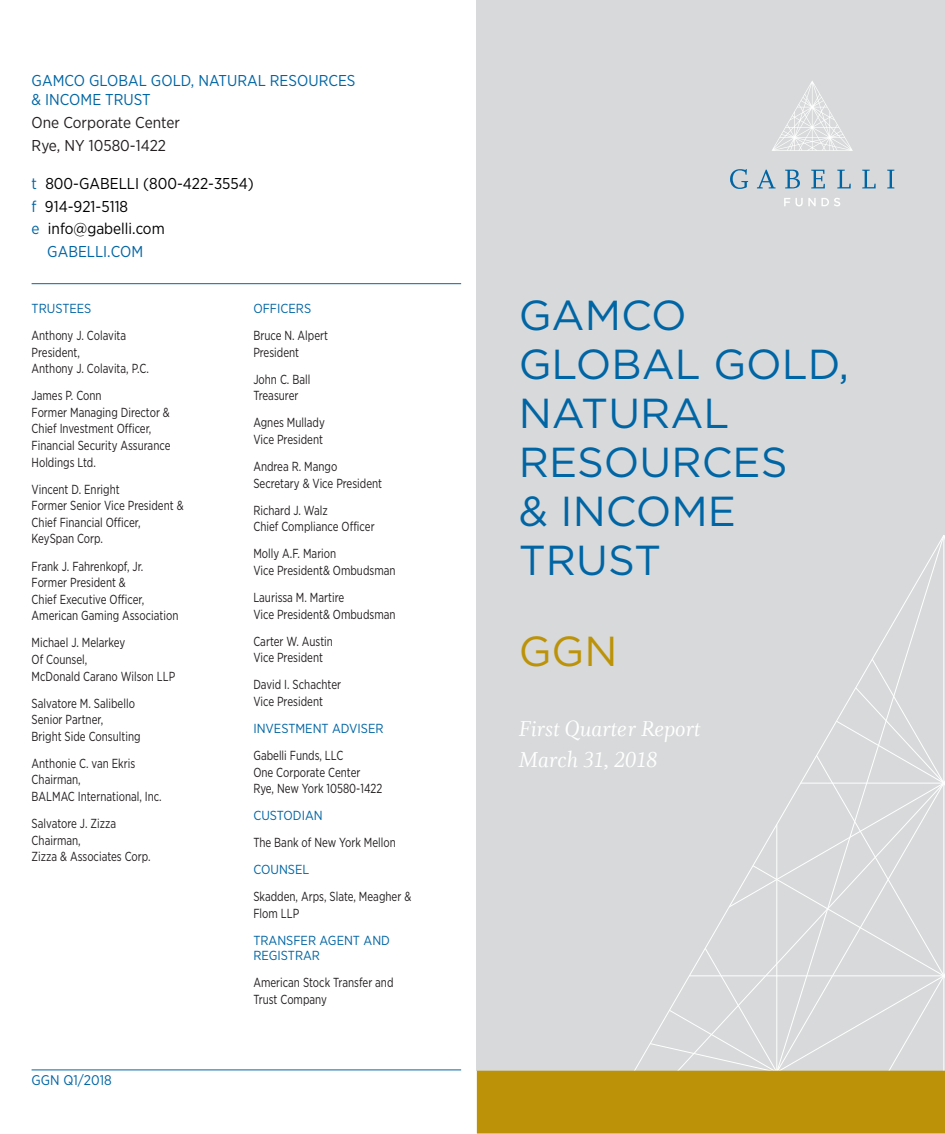
<style>
.page{position:relative;width:945px;height:1134px;background:#fff}
.page>*{position:absolute;margin:0;border:0;box-sizing:border-box;transform-origin:0 0}
.t1{font:41.82px/48.8px "Gotham";color:#0065a4}
.t2{font:41.82px "Gotham";color:#bc9308}
.t3{font:24.5px/31.5px "Whitman Italic LF";color:#fff}
.t4{font:15.75px "Gotham Narrow";color:#000}
.t5{font:15.75px/19.2px "Gotham Narrow";color:#0065a4}
.t6{font:15.75px/22.8px "Gotham Narrow";color:#231f20}
.t7{font:14px "Gotham Narrow";color:#0065a4}
.t8{font:13.12px/16.6px "Gotham Narrow";color:#231f20;scale:.87 1}
.t9{font:13.12px/14.9px "Gotham Narrow";color:#0065a4}
.s1{color:#0065a4}
</style>
<div class="page">
<div style="left:477px;top:0;width:468px;height:1071px;background:#d7d9da"></div>
<hr style="left:32px;top:283px;width:429px;height:1px;background:#0065a4">
<hr style="left:32px;top:1069px;width:429px;height:1px;background:#0065a4">
<svg style="left:772px;top:81px;width:81px;height:70px"></svg>
<svg style="left:784px;top:198px;width:56px;height:8px"></svg>
<svg style="left:757px;top:170px;width:19px;height:18px"></svg>
<svg style="left:785px;top:170px;width:15px;height:18px"></svg>
<svg style="left:811px;top:170px;width:14px;height:18px"></svg>
<svg style="left:837px;top:170px;width:14px;height:18px"></svg>
<svg style="left:862px;top:170px;width:14px;height:18px"></svg>
<svg style="left:887px;top:170px;width:7px;height:18px"></svg>
<svg style="left:730px;top:169px;width:18px;height:20px"></svg>
<svg style="left:753px;top:535px;width:192px;height:330px"></svg>
<svg style="left:815px;top:754px;width:130px;height:111px"></svg>
<svg style="left:599px;top:865px;width:346px;height:206px"></svg>
<hr style="left:689px;top:975px;width:256px;height:1px;background:#fff">
<div style="left:477px;top:1071px;width:468px;height:63px;background:#bc9308"></div>
<p class="t5" style="left:32px;top:72px;width:325px">GAMCO GLOBAL GOLD, NATURAL RESOURCES &amp; INCOME TRUST</p>
<p class="t6" style="left:32px;top:112px;width:150px">One Corporate Center<br>Rye, NY 10580-1422</p>
<p class="t4" style="left:32px;top:178px;width:224px"><span class="s1">t</span> 800-GABELLI (800-422-3554)</p>
<p class="t4" style="left:32px;top:200px;width:98px"><span class="s1">f</span> 914-921-5118</p>
<p class="t4" style="left:32px;top:223px;width:135px"><span class="s1">e</span> info@gabelli.com</p>
<p class="t5" style="left:47px;top:243px;width:97px">GABELLI.COM</p>
<p class="t9" style="left:32px;top:302px;width:61px">TRUSTEES</p>
<p class="t8" style="left:32px;top:328px;width:137px">Anthony J. Colavita<br>President,<br>Anthony J. Colavita, P.C.</p>
<p class="t8" style="left:32px;top:388px;width:161px">James P. Conn<br>Former Managing Director &amp;<br>Chief Investment Officer,<br>Financial Security Assurance<br>Holdings Ltd.</p>
<p class="t8" style="left:32px;top:482px;width:176px">Vincent D. Enright<br>Former Senior Vice President &amp;<br>Chief Financial Officer,<br>KeySpan Corp.</p>
<p class="t8" style="left:32px;top:558px;width:170px">Frank J. Fahrenkopf, Jr.<br>Former President &amp;<br>Chief Executive Officer,<br>American Gaming Association</p>
<p class="t8" style="left:32px;top:635px;width:167px">Michael J. Melarkey<br>Of Counsel,<br>McDonald Carano Wilson LLP</p>
<p class="t8" style="left:32px;top:696px;width:127px">Salvatore M. Salibello<br>Senior Partner,<br>Bright Side Consulting</p>
<p class="t8" style="left:32px;top:756px;width:151px">Anthonie C. van Ekris<br>Chairman,<br>BALMAC International, Inc.</p>
<p class="t8" style="left:32px;top:816px;width:139px">Salvatore J. Zizza<br>Chairman,<br>Zizza &amp; Associates Corp.</p>
<p class="t7" style="left:32px;top:1075px;width:82px">GGN Q1/2018</p>
<p class="t9" style="left:253px;top:302px;width:59px">OFFICERS</p>
<p class="t8" style="left:253px;top:328px;width:87px">Bruce N. Alpert<br>President</p>
<p class="t8" style="left:253px;top:372px;width:67px">John C. Ball<br>Treasurer</p>
<p class="t8" style="left:253px;top:415px;width:84px">Agnes Mullady<br>Vice President</p>
<p class="t8" style="left:253px;top:459px;width:150px">Andrea R. Mango<br>Secretary &amp; Vice President</p>
<p class="t8" style="left:253px;top:503px;width:141px">Richard J. Walz<br>Chief Compliance Officer</p>
<p class="t8" style="left:253px;top:546px;width:165px">Molly A.F. Marion<br>Vice President&amp; Ombudsman</p>
<p class="t8" style="left:253px;top:590px;width:165px">Laurissa M. Martire<br>Vice President&amp; Ombudsman</p>
<p class="t8" style="left:253px;top:634px;width:93px">Carter W. Austin<br>Vice President</p>
<p class="t8" style="left:253px;top:677px;width:102px">David I. Schachter<br>Vice President</p>
<p class="t9" style="left:253px;top:722px;width:132px">INVESTMENT ADVISER</p>
<p class="t8" style="left:253px;top:748px;width:150px">Gabelli Funds, LLC<br>One Corporate Center<br>Rye, New York 10580-1422</p>
<p class="t9" style="left:253px;top:809px;width:71px">CUSTODIAN</p>
<p class="t8" style="left:253px;top:835px;width:165px">The Bank of New York Mellon</p>
<p class="t9" style="left:253px;top:863px;width:57px">COUNSEL</p>
<p class="t8" style="left:253px;top:889px;width:183px">Skadden, Arps, Slate, Meagher &amp;<br>Flom LLP</p>
<p class="t9" style="left:253px;top:934px;width:138px">TRANSFER AGENT AND<br>REGISTRAR</p>
<p class="t8" style="left:253px;top:975px;width:163px">American Stock Transfer and<br>Trust Company</p>
<h1 class="t1" style="left:519px;top:294px;width:332px">GAMCO<br>GLOBAL GOLD,<br>NATURAL<br>RESOURCES<br>&amp; INCOME<br>TRUST</h1>
<h1 class="t2" style="left:519px;top:635px;width:100px">GGN</h1>
<h2 class="t3" style="left:519px;top:713px;width:183px">First Quarter Report<br>March 31, 2018</h2>
</div>
